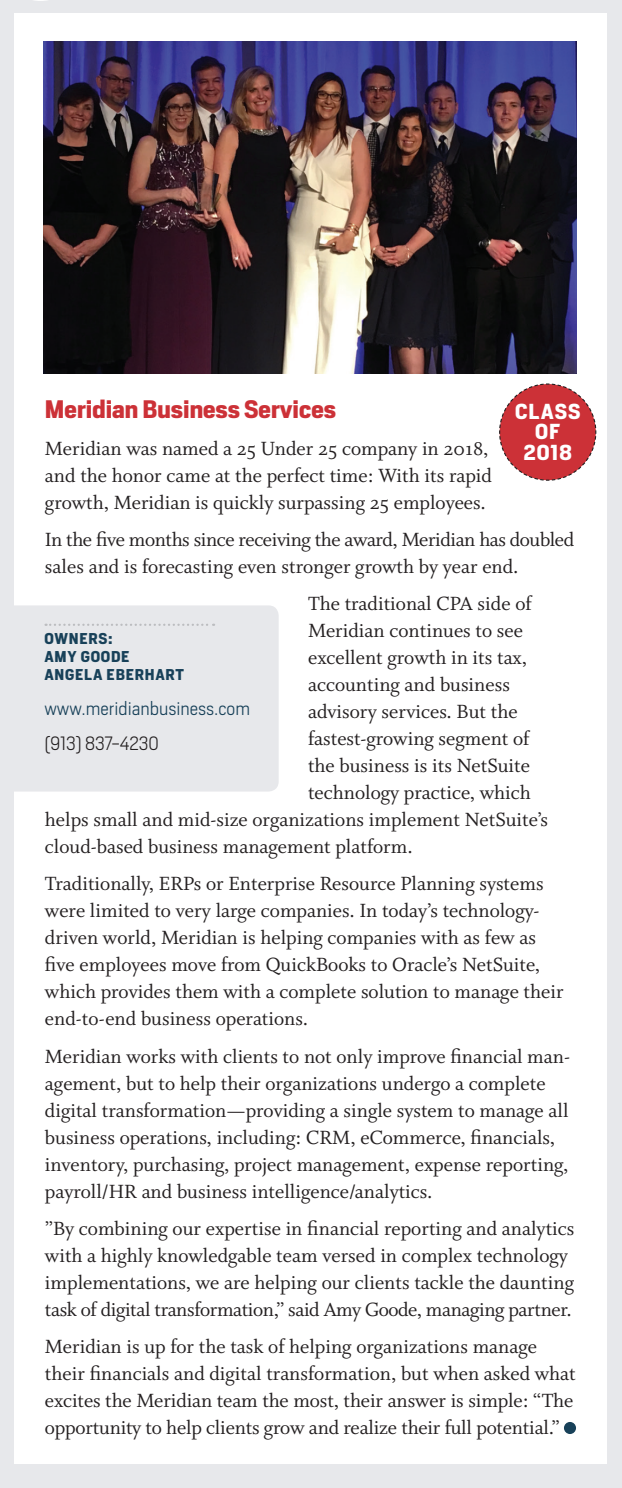
<style>
.page{position:relative;width:622px;height:1488px;background:#fff}
.page>*{position:absolute;margin:0;border:0;box-sizing:border-box;transform-origin:0 0}
.t1{font:700 23.62px "Heron Sans";color:#cc3137}
.t2{font:21.38px/27px "Whitman Roman Os F";color:#231f20}
.t3{font:21.38px/27px "Whitman Roman Os F";letter-spacing:-.02em;color:#231f20}
.t4{font:700 20.25px/20.2px "Heron Sans";letter-spacing:.05em;color:#fff;text-align:center}
.t5{font:300 18px "Heron Sans";color:#184159}
.t6{font:300 18px "Heron Sans";color:#231f20}
.t7{font:700 14.62px/18px "Heron Sans";letter-spacing:.05em;color:#184159}
</style>
<div class="page">
<div style="left:0;top:0;width:621px;height:1487px;background:#e7e8eb"></div>
<div style="left:14px;top:14px;width:592px;height:1450px;background:#fff"></div>
<svg style="left:563px;top:1421px;width:13px;height:13px"></svg>
<img style="left:44px;top:41px;width:532px;height:332px">
<svg style="left:499px;top:383px;width:97px;height:98px"></svg>
<div style="left:14px;top:605px;width:264px;height:186px;background:#e7e8eb"></div>
<svg style="left:46px;top:623px;width:168px;height:3px"></svg>
<svg style="left:34px;top:0;width:13px;height:1px"></svg>
<p class="t1" style="left:45px;top:393px;width:292px">Meridian Business Services</p>
<p class="t2" style="left:45px;top:435px;width:448px">Meridian was named a 25 Under 25 company in 2018, and the honor came at the perfect time: With its rapid growth, Meridian is quickly surpassing 25 employees.</p>
<p class="t3" style="left:45px;top:526px;width:530px">In the five months since receiving the award, Meridian has doubled sales and is forecasting even stronger growth by year end.</p>
<p class="t2" style="left:308px;top:590px;width:226px">The traditional CPA side of</p>
<p class="t2" style="left:308px;top:617px;width:216px">Meridian continues to see</p>
<p class="t2" style="left:308px;top:644px;width:221px">excellent growth in its tax,</p>
<p class="t2" style="left:308px;top:671px;width:203px">accounting and business</p>
<p class="t2" style="left:308px;top:698px;width:211px">advisory services. But the</p>
<p class="t2" style="left:308px;top:725px;width:224px">fastest-growing segment of</p>
<p class="t2" style="left:308px;top:752px;width:223px">the business is its NetSuite</p>
<p class="t2" style="left:308px;top:779px;width:224px">technology practice, which</p>
<p class="t2" style="left:45px;top:806px;width:504px">helps small and mid-size organizations implement NetSuite’s</p>
<p class="t2" style="left:45px;top:833px;width:369px">cloud-based business management platform.</p>
<p class="t2" style="left:45px;top:870px;width:520px">Traditionally, ERPs or Enterprise Resource Planning systems were limited to very large companies. In today’s technology&shy;driven world, Meridian is helping companies with as few as five employees move from QuickBooks to Oracle’s NetSuite, which provides them with a complete solution to manage their end-to-end business operations.</p>
<p class="t2" style="left:45px;top:1043px;width:526px">Meridian works with clients to not only improve financial man&shy;agement, but to help their organizations undergo a complete digital transformation—providing a single system to manage all business operations, including: CRM, eCommerce, financials, inventory, purchasing, project management, expense reporting, payroll/HR and business intelligence/analytics.</p>
<p class="t2" style="left:45px;top:1215px;width:531px">”By combining our expertise in financial reporting and analytics with a highly knowledgable team versed in complex technology implementations, we are helping our clients tackle the daunting task of digital transformation,” said Amy Goode, managing partner.</p>
<p class="t2" style="left:45px;top:1333px;width:532px">Meridian is up for the task of helping organizations manage their financials and digital transformation, but when asked what excites the Meridian team the most, their answer is simple: “The opportunity to help clients grow and realize their full potential.”</p>
<p class="t4" style="left:515px;top:401px;width:67px">CLASS<br>OF<br>2018</p>
<p class="t7" style="left:44px;top:629px;width:141px">OWNERS:<br>AMY GOODE<br>ANGELA EBERHART</p>
<p class="t5" style="left:44px;top:697px;width:207px">www.meridianbusiness.com</p>
<p class="t6" style="left:44px;top:732px;width:116px">(913) 837-4230</p>
</div>
